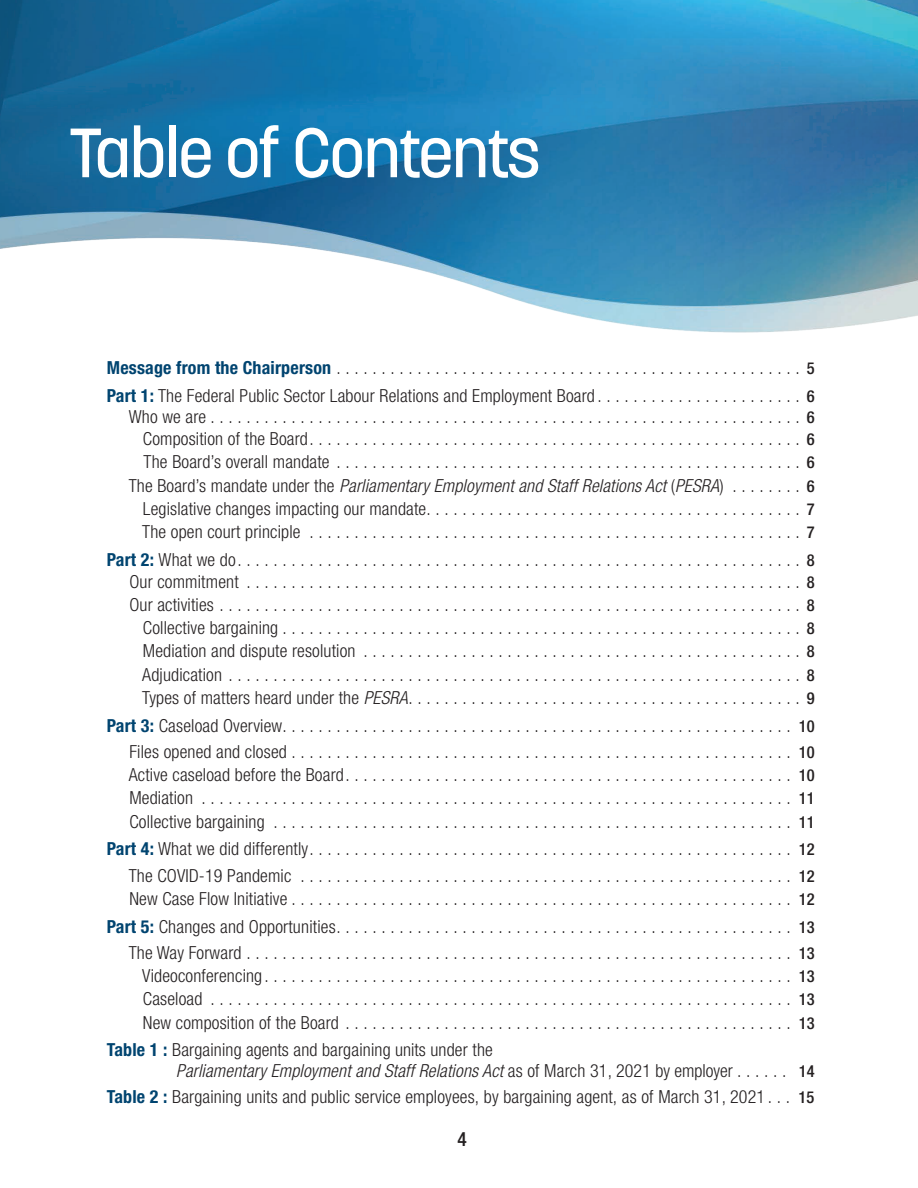
<style>
.page{position:relative;width:918px;height:1188px;background:#fff}
.page>*{position:absolute;margin:0;border:0;box-sizing:border-box;transform-origin:0 0}
.t1{font:500 69px "Korolev";letter-spacing:-.03em;color:#fff}
.t2{font:500 condensed 19.5px "Helvetica Neue";color:#242021}
.t3{font:300 condensed 18px/23px "Helvetica Neue LT Std";letter-spacing:.01em;color:#242021;text-align:right}
.s1{font-weight:700;color:#004470}
.s2{font-weight:500;font-size:16.5px}
.s3{font-style:italic}
</style>
<div class="page">
<img style="left:0;top:0;width:918px;height:333px">
<h1 class="t1" style="left:69px;top:109px;width:474px">Table of Contents</h1>
<p class="t3" style="left:107px;top:354px;width:710px;line-height:27.8px;text-align:left"><span class="s1">Message from the Chairperson</span>.................................................... <span class="s2">5<br></span><span class="s1">Part 1:</span> The Federal Public Sector Labour Relations and Employment Board . . . . . . . . . . . . . . . . . . . . . . . <span class="s2">6</span></p>
<p class="t3" style="left:129px;top:405px;width:688px">Who we are.................................................................. <span class="s2">6<br></span>Composition of the Board....................................................... <span class="s2">6<br></span>The Board’s overall mandate .................................................... <span class="s2">6<br></span>The Board’s mandate under the <span class="s3">Parliamentary Employment and Staff Relations Act</span> (<span class="s3">PESRA</span>) . . . . . . . . <span class="s2">6<br></span>Legislative changes impacting our mandate.......................................... <span class="s2">7<br></span>The open court principle ....................................................... <span class="s2">7</span></p>
<p class="t3" style="left:107px;top:548px;width:710px"><span class="s1">Part 2:</span>What we do............................................................... <span class="s2">8<br></span>Our commitment .............................................................. <span class="s2">8<br></span>Our activities................................................................. <span class="s2">8<br></span>Collective bargaining.......................................................... <span class="s2">8<br></span>Mediation and dispute resolution ................................................. <span class="s2">8<br></span>Adjudication................................................................ <span class="s2">8<br></span>Types of matters heard under the<span class="s3">PESRA</span>............................................ <span class="s2">9</span></p>
<p class="t3" style="left:107px;top:712px;width:710px;line-height:26.2px"><span class="s1">Part 3:</span>Caseload Overview......................................................... <span class="s2">10<br></span>Files opened and closed........................................................ <span class="s2">10</span></p>
<p class="t3" style="left:129px;top:763px;width:688px;text-align:justify">Active caseload before the Board.................................................. <span class="s2">10<br></span>Mediation .................................................................. <span class="s2">11<br></span>Collective bargaining .......................................................... <span class="s2">11</span></p>
<p class="t3" style="left:107px;top:836px;width:710px;line-height:26.2px"><span class="s1">Part 4:</span>What we did differently...................................................... <span class="s2">12<br></span>The COVID-19 Pandemic ....................................................... <span class="s2">12</span></p>
<p class="t3" style="left:107px;top:885px;width:710px;line-height:27px">New Case Flow Initiative........................................................ <span class="s2">12<br></span><span class="s1">Part 5:</span>Changes and Opportunities................................................... <span class="s2">13<br></span>The Way Forward............................................................. <span class="s2">13</span></p>
<p class="t3" style="left:142px;top:964px;width:674px;text-align:justify">Videoconferencing........................................................... <span class="s2">13<br></span>Caseload ................................................................. <span class="s2">13<br></span>New composition of the Board.................................................. <span class="s2">13</span></p>
<p class="t3" style="left:176px;top:1039px;width:640px;line-height:21px;text-align:left;text-indent:-69px"><span class="s1">Table 1 :</span> Bargaining agents and bargaining units under the<br><span class="s3">Parliamentary Employment and Staff Relations Act</span> as of March 31, 2021 by employer . . . . . . <span class="s2">14</span></p>
<p class="t3" style="left:107px;top:1085px;width:709px"><span class="s1">Table 2 :</span> Bargaining units and public service employees, by bargaining agent, as of March 31, 2021 . . . <span class="s2">15</span></p>
<p class="t2" style="left:458px;top:1128px;width:11px">4</p>
</div>
